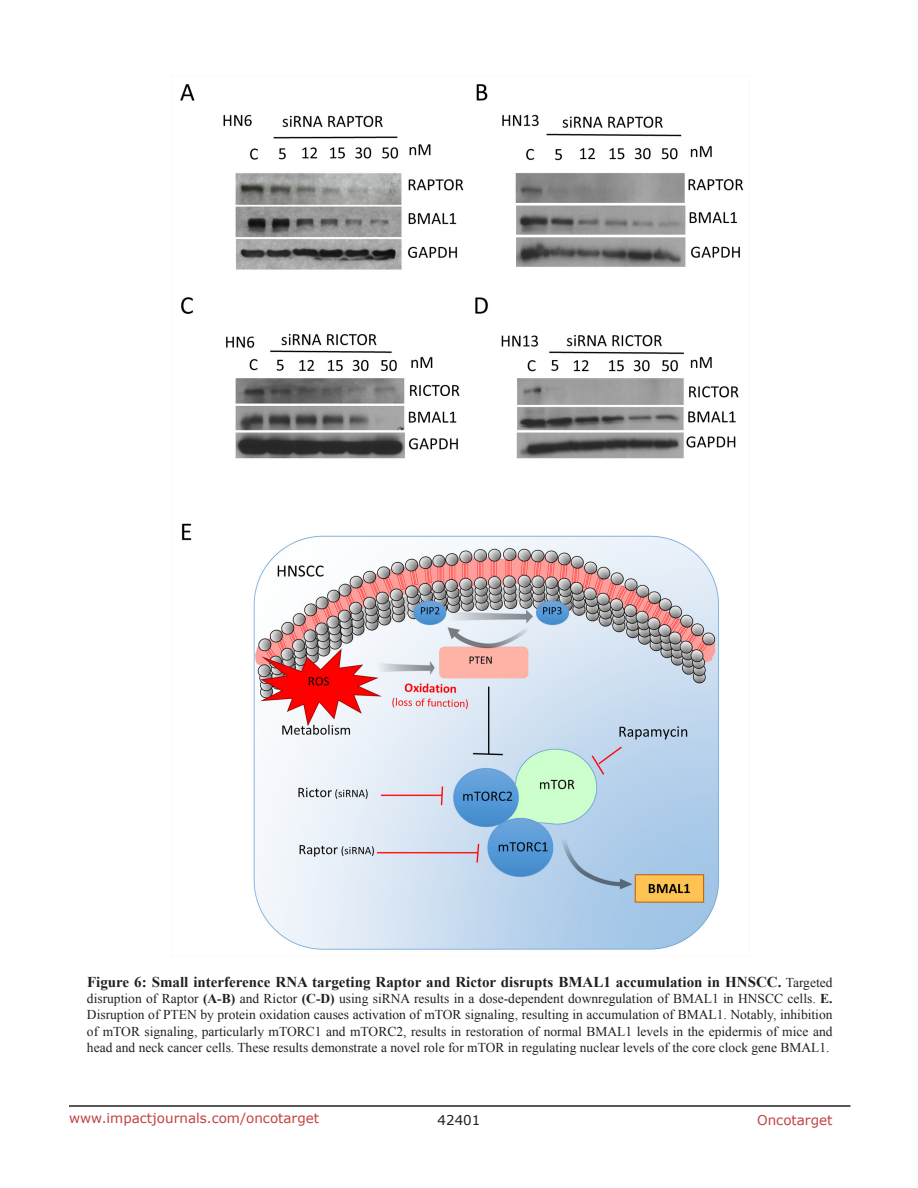
<style>
.page{position:relative;width:918px;height:1188px;background:#fff}
.page>*{position:absolute;margin:0;border:0;box-sizing:border-box;transform-origin:0 0}
.t1{font:700 15px "Times New Roman";color:#231f20}
.t2{font:13.5px/16.2px "Times New Roman";color:#231f20;text-align:justify}
.t3{font:13.5px "Verdana";color:#c24141}
.t4{font:13.5px "Verdana";color:#231f20}
.s1{font-weight:400;font-size:13.5px}
.s2{font-weight:700}
</style>
<div class="page">
<hr style="left:69px;top:1105px;width:781px;height:2px;background:#231f20">
<img style="left:180px;top:84px;width:564px;height:866px">
<p class="t1" style="left:87px;top:972px;width:747px">Figure 6: Small interference RNA targeting Raptor and Rictor disrupts BMAL1 accumulation in HNSCC. <span class="s1">Targeted</span></p>
<p class="t2" style="left:87px;top:990px;width:747px">disruption of Raptor <span class="s2">(A-B)</span> and Rictor <span class="s2">(C-D)</span> using siRNA results in a dose-dependent downregulation of BMAL1 in HNSCC cells. <span class="s2">E.<br></span>Disruption of PTEN by protein oxidation causes activation of mTOR signaling, resulting in accumulation of BMAL1. Notably, inhibition of mTOR signaling, particularly mTORC1 and mTORC2, results in restoration of normal BMAL1 levels in the epidermis of mice and head and neck cancer cells. These results demonstrate a novel role for mTOR in regulating nuclear levels of the core clock gene BMAL1.</p>
<p class="t3" style="left:69px;top:1109px;width:252px">www.impactjournals.com/oncotarget</p>
<p class="t4" style="left:438px;top:1111px;width:44px">42401</p>
<p class="t3" style="left:757px;top:1111px;width:77px">Oncotarget</p>
</div>
